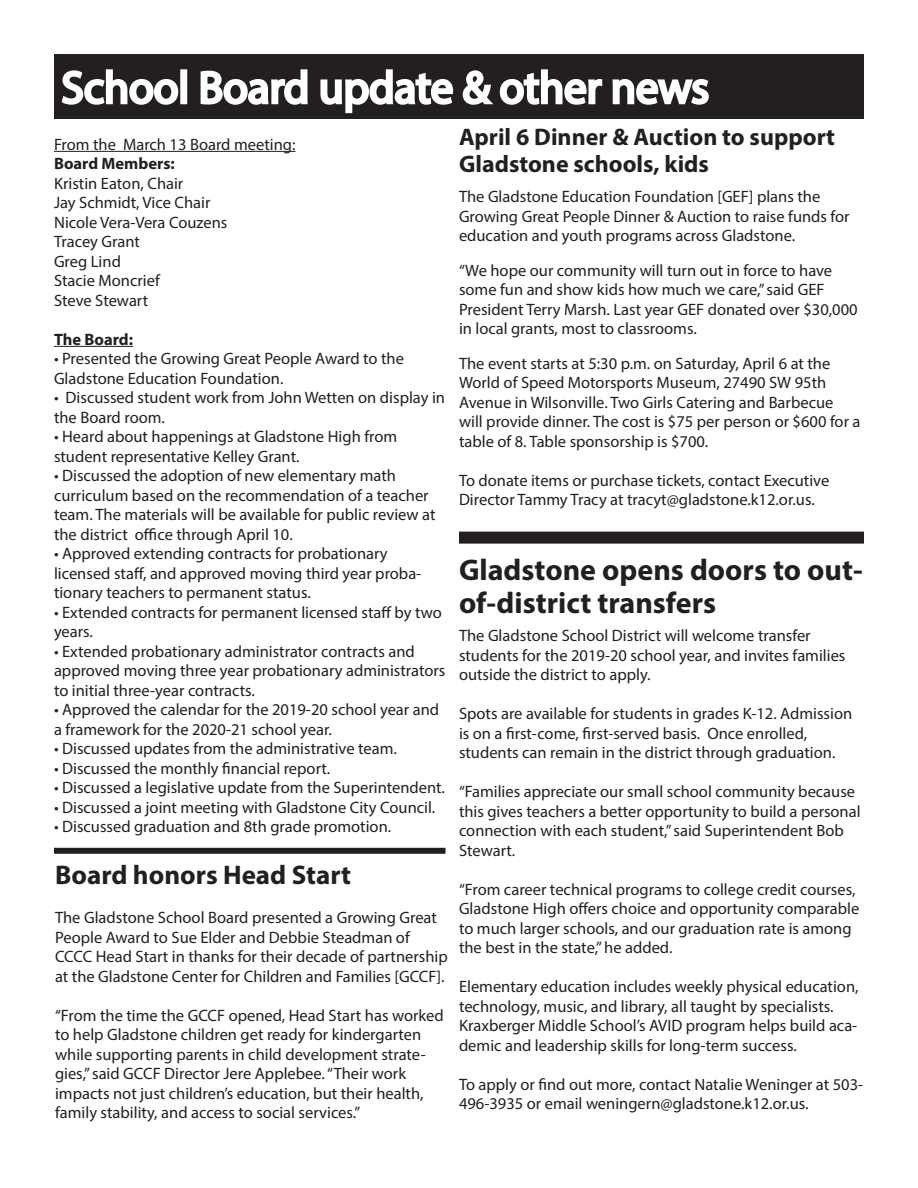
<style>
.page{position:relative;width:918px;height:1188px;background:#fff}
.page>*{position:absolute;margin:0;border:0;box-sizing:border-box;transform-origin:0 0}
.t1{font:45px "Myriad Pro";color:#fff}
.t2{font:700 30px/33px "Myriad Pro";color:#231f20}
.t3{font:700 27px "Myriad Pro";color:#231f20}
.t4{font:700 24px/27px "Myriad Pro";color:#231f20}
.t5{font:16.5px/19.5px "Myriad Pro";color:#231f20}
.t6{font:700 16.5px "Myriad Pro";color:#231f20}
</style>
<div class="page">
<div style="left:54px;top:54px;width:810px;height:64px;background:#231f20"></div>
<svg style="left:61px;top:69px;width:118px;height:36px"></svg>
<div style="left:180px;top:69px;width:7px;height:35px;border:3px solid #fff"></div>
<svg style="left:200px;top:69px;width:108px;height:36px"></svg>
<svg style="left:320px;top:69px;width:134px;height:45px"></svg>
<svg style="left:462px;top:69px;width:141px;height:36px"></svg>
<svg style="left:612px;top:79px;width:97px;height:26px"></svg>
<hr style="left:54px;top:151px;width:242px;height:1px;background:#231f20">
<hr style="left:54px;top:346px;width:79px;height:1px;background:#231f20">
<div style="left:54px;top:848px;width:392px;height:6px;background:#231f20"></div>
<div style="left:459px;top:532px;width:405px;height:12px;background:#231f20"></div>
<p class="t1" style="left:62px;top:60px;width:649px">School Board update &amp; other news</p>
<p class="t5" style="left:54px;top:134px;width:243px">From the March 13 Board meeting:</p>
<p class="t6" style="left:54px;top:153px;width:122px">Board Members:</p>
<p class="t5" style="left:54px;top:173px;width:131px">Kristin Eaton, Chair</p>
<p class="t5" style="left:54px;top:193px;width:158px">Jay Schmidt, Vice Chair</p>
<p class="t5" style="left:54px;top:212px;width:175px">Nicole Vera-Vera Couzens</p>
<p class="t5" style="left:54px;top:232px;width:107px">Tracey Grant<br>Greg Lind<br>Stacie Moncrief<br>Steve Stewart</p>
<p class="t6" style="left:54px;top:328px;width:81px">The Board:</p>
<p class="t5" style="left:54px;top:349px;width:351px">• Presented the Growing Great People Award to the<br>Gladstone Education Foundation.</p>
<p class="t5" style="left:54px;top:388px;width:393px">• Discussed student work from John Wetten on display in the Board room.</p>
<p class="t5" style="left:54px;top:427px;width:345px">• Heard about happenings at Gladstone High from student representative Kelley Grant.</p>
<p class="t5" style="left:54px;top:466px;width:383px">• Discussed the adoption of new elementary math curriculum based on the recommendation of a teacher team. The materials will be available for public review at the district office through April 10.</p>
<p class="t5" style="left:54px;top:544px;width:369px">• Approved extending contracts for probationary licensed staff, and approved moving third year proba&shy;tionary teachers to permanent status.</p>
<p class="t5" style="left:54px;top:602px;width:389px">• Extended contracts for permanent licensed staff by two years.</p>
<p class="t5" style="left:54px;top:641px;width:393px">• Extended probationary administrator contracts and approved moving three year probationary administrators to initial three-year contracts.</p>
<p class="t5" style="left:54px;top:700px;width:387px">• Approved the calendar for the 2019-20 school year and a framework for the 2020-21 school year.</p>
<p class="t5" style="left:54px;top:739px;width:344px">• Discussed updates from the administrative team.</p>
<p class="t5" style="left:54px;top:758px;width:278px">• Discussed the monthly financial report.</p>
<p class="t5" style="left:54px;top:778px;width:393px">• Discussed a legislative update from the Superintendent.</p>
<p class="t5" style="left:54px;top:797px;width:383px">• Discussed a joint meeting with Gladstone City Council.</p>
<p class="t5" style="left:54px;top:817px;width:339px">• Discussed graduation and 8th grade promotion.</p>
<p class="t4" style="left:459px;top:123px;width:378px">April 6 Dinner &amp; Auction to support<br>Gladstone schools, kids</p>
<p class="t5" style="left:459px;top:187px;width:392px">The Gladstone Education Foundation [GEF] plans the<br>Growing Great People Dinner &amp; Auction to raise funds for education and youth programs across Gladstone.</p>
<p class="t5" style="left:459px;top:260px;width:400px">“We hope our community will turn out in force to have some fun and show kids how much we care,” said GEF President Terry Marsh. Last year GEF donated over $30,000 in local grants, most to classrooms.</p>
<p class="t5" style="left:459px;top:353px;width:403px">The event starts at 5:30 p.m. on Saturday, April 6 at the World of Speed Motorsports Museum, 27490 SW 95th Avenue in Wilsonville. Two Girls Catering and Barbecue will provide dinner. The cost is $75 per person or $600 for a table of 8. Table sponsorship is $700.</p>
<p class="t5" style="left:459px;top:470px;width:372px">To donate items or purchase tickets, contact Executive<br>Director Tammy Tracy at tracyt@gladstone.k12.or.us.</p>
<p class="t2" style="left:459px;top:552px;width:405px">Gladstone opens doors to out&shy;of-district transfers</p>
<p class="t5" style="left:459px;top:626px;width:388px">The Gladstone School District will welcome transfer students for the 2019-20 school year, and invites families outside the district to apply.</p>
<p class="t5" style="left:459px;top:704px;width:395px">Spots are available for students in grades K-12. Admission is on a first-come, first-served basis. Once enrolled, students can remain in the district through graduation.</p>
<p class="t5" style="left:459px;top:782px;width:403px">“Families appreciate our small school community because this gives teachers a better opportunity to build a personal connection with each student,” said Superintendent Bob Stewart.</p>
<p class="t5" style="left:459px;top:879px;width:402px">“From career technical programs to college credit courses, Gladstone High offers choice and opportunity comparable to much larger schools, and our graduation rate is among the best in the state,” he added.</p>
<p class="t5" style="left:459px;top:977px;width:401px">Elementary education includes weekly physical education, technology, music, and library, all taught by specialists.<br>Kraxberger Middle School’s AVID program helps build aca&shy;demic and leadership skills for long-term success.</p>
<p class="t5" style="left:459px;top:1074px;width:406px">To apply or find out more, contact Natalie Weninger at 503-<br>496-3935 or email weningern@gladstone.k12.or.us.</p>
<p class="t3" style="left:55px;top:858px;width:298px">Board honors Head Start</p>
<p class="t5" style="left:55px;top:908px;width:394px">The Gladstone School Board presented a Growing Great People Award to Sue Elder and Debbie Steadman of CCCC Head Start in thanks for their decade of partnership at the Gladstone Center for Children and Families [GCCF].</p>
<p class="t5" style="left:55px;top:1005px;width:390px">“From the time the GCCF opened, Head Start has worked to help Gladstone children get ready for kindergarten while supporting parents in child development strate&shy;gies,” said GCCF Director Jere Applebee. “Their work impacts not just children’s education, but their health, family stability, and access to social services.”</p>
</div>
